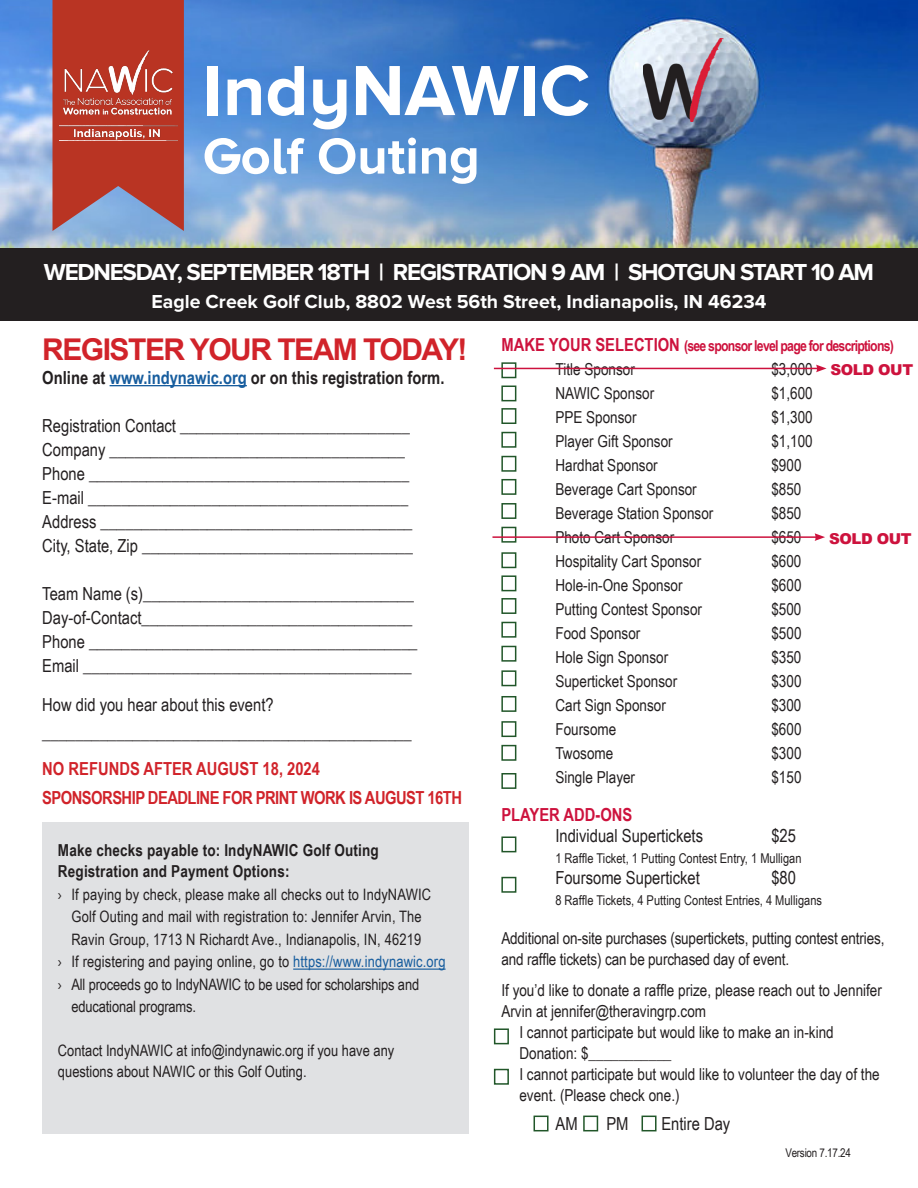
<style>
.page{position:relative;width:918px;height:1188px;background:#fff}
.page>*{position:absolute;margin:0;border:0;box-sizing:border-box;transform-origin:0 0}
.t1{font:700 73.5px "Proxima Nova A";color:#fff}
.t2{font:700 52.5px "Proxima Nova A";color:#fff}
.t3{font:700 30px "Arial";letter-spacing:-.05em;color:#d1232a}
.t4{font:700 24px "Proxima Nova";letter-spacing:-.05em;color:#fff}
.t5{font:700 19.5px "Proxima Nova";color:#fff}
.t6{font:18px "Arial Narrow";color:#231f20}
.t7{font:700 18px "Arial Narrow";color:#231f20}
.t8{font:700 18px "Arial Narrow";letter-spacing:-.03em;color:#d1232a}
.t9{font:700 18px "Arial Narrow";color:#d1232a}
.t10{font:700 18px "Arial Narrow";color:#cd123d}
.t11{font:16.5px/21px "Arial Narrow";color:#231f20}
.t12{font:700 16.5px "Arial Narrow";letter-spacing:.01em;color:#231f20}
.Body_copy{font:15.75px/22.5px "Arial Narrow";letter-spacing:.01em;color:#231f20;text-align:center}
.Body_copy-2{font:15.75px/22.5px "Arial Narrow";letter-spacing:-.01em;color:#231f20}
.t13{font:700 15px "Arial Narrow";letter-spacing:-.05em;color:#cd123d}
.t14{font:900 15px "Arial";letter-spacing:-.03em;color:#cd123d}
.t15{font:13.5px "Arial Narrow";color:#231f20}
.t16{font:12px "Arial Narrow";letter-spacing:-.02em;color:#231f20}
.s1{color:#175d9e}
.s2{font-family:"Myriad Pro"}
.s3{font-size:18px}
</style>
<div class="page">
<img style="left:0;top:0;width:918px;height:249px">
<div style="left:0;top:249px;width:918px;height:72px;background:#231f20"></div>
<svg style="left:53px;top:0;width:131px;height:231px;background:#b0463f"></svg>
<img style="left:59px;top:51px;width:118px;height:90px">
<img style="left:643px;top:38px;width:86px;height:83px">
<div style="left:42px;top:822px;width:427px;height:312px;background:#e0e1e3"></div>
<hr style="left:293px;top:969px;width:153px;height:1px;background:#175d9e">
<div style="left:501px;top:362px;width:15px;height:16px;border:2px solid #215629"></div>
<hr style="left:110px;top:385px;width:137px;height:1px;background:#175d9e">
<div style="left:501px;top:386px;width:15px;height:15px;border:2px solid #215629"></div>
<div style="left:501px;top:408px;width:15px;height:16px;border:2px solid #215629"></div>
<div style="left:501px;top:432px;width:15px;height:16px;border:2px solid #215629"></div>
<div style="left:501px;top:837px;width:15px;height:15px;border:2px solid #215629"></div>
<div style="left:501px;top:456px;width:15px;height:16px;border:2px solid #215629"></div>
<div style="left:501px;top:479px;width:15px;height:16px;border:2px solid #215629"></div>
<div style="left:501px;top:503px;width:15px;height:16px;border:2px solid #215629"></div>
<div style="left:501px;top:527px;width:15px;height:16px;border:2px solid #215629"></div>
<div style="left:501px;top:552px;width:15px;height:16px;border:2px solid #215629"></div>
<div style="left:501px;top:575px;width:15px;height:16px;border:2px solid #215629"></div>
<div style="left:501px;top:598px;width:15px;height:16px;border:2px solid #215629"></div>
<div style="left:501px;top:622px;width:15px;height:16px;border:2px solid #215629"></div>
<div style="left:501px;top:646px;width:15px;height:16px;border:2px solid #215629"></div>
<div style="left:501px;top:670px;width:15px;height:16px;border:2px solid #215629"></div>
<div style="left:501px;top:696px;width:15px;height:16px;border:2px solid #215629"></div>
<div style="left:501px;top:721px;width:15px;height:16px;border:2px solid #215629"></div>
<div style="left:501px;top:745px;width:15px;height:16px;border:2px solid #215629"></div>
<div style="left:501px;top:877px;width:15px;height:16px;border:2px solid #215629"></div>
<div style="left:494px;top:1028px;width:15px;height:16px;border:2px solid #215629"></div>
<div style="left:494px;top:1069px;width:15px;height:16px;border:2px solid #215629"></div>
<div style="left:534px;top:1116px;width:15px;height:15px;border:2px solid #215629"></div>
<div style="left:583px;top:1116px;width:15px;height:15px;border:2px solid #215629"></div>
<div style="left:642px;top:1116px;width:15px;height:15px;border:2px solid #215629"></div>
<div style="left:501px;top:773px;width:15px;height:16px;border:2px solid #215629"></div>
<hr style="left:492px;top:536px;width:325px;height:2px;background:#cd123d">
<svg style="left:815px;top:533px;width:10px;height:8px"></svg>
<hr style="left:494px;top:368px;width:324px;height:1px;background:#cd123d">
<svg style="left:816px;top:365px;width:11px;height:7px"></svg>
<p class="t1" style="left:203px;top:49px;width:389px">IndyNAWIC</p>
<p class="t2" style="left:203px;top:126px;width:278px">Golf Outing</p>
<p class="t4" style="left:44px;top:258px;width:832px">WEDNESDAY, SEPTEMBER 18TH | REGISTRATION 9 AM | SHOTGUN START 10 AM</p>
<p class="t5" style="left:152px;top:290px;width:616px">Eagle Creek Golf Club, 8802 West 56th Street, Indianapolis, IN 46234</p>
<p class="t3" style="left:42px;top:328px;width:427px">REGISTER YOUR TEAM TODAY!</p>
<p class="t7" style="left:42px;top:364px;width:404px">Online at <span class="s1">www.indynawic.org</span> or on this registration form.</p>
<p class="t6" style="left:42px;top:412px;width:369px">Registration Contact ____________________________</p>
<p class="t6" style="left:42px;top:436px;width:364px">Company ____________________________________</p>
<p class="t6" style="left:42px;top:460px;width:368px">Phone _______________________________________</p>
<p class="t6" style="left:42px;top:484px;width:368px">E-mail _______________________________________</p>
<p class="t6" style="left:42px;top:508px;width:372px">Address ______________________________________</p>
<p class="t6" style="left:42px;top:532px;width:372px">City, State, Zip _________________________________</p>
<p class="t6" style="left:42px;top:580px;width:373px">Team Name (s)_________________________________</p>
<p class="t6" style="left:42px;top:604px;width:372px">Day-of-Contact_________________________________</p>
<p class="t6" style="left:42px;top:628px;width:377px">Phone ________________________________________</p>
<p class="t6" style="left:42px;top:652px;width:371px">Email ________________________________________</p>
<p class="t6" style="left:42px;top:691px;width:233px">How did you hear about this event?</p>
<p class="t6" style="left:42px;top:720px;width:371px">_____________________________________________</p>
<p class="t9" style="left:42px;top:755px;width:279px">NO REFUNDS AFTER AUGUST 18, 2024</p>
<p class="t8" style="left:42px;top:784px;width:421px">SPONSORSHIP DEADLINE FOR PRINT WORK IS AUGUST 16TH</p>
<p class="t12" style="left:58px;top:838px;width:322px">Make checks payable to: IndyNAWIC Golf Outing</p>
<p class="t12" style="left:58px;top:859px;width:233px">Registration and Payment Options:</p>
<p class="Body_copy" style="left:58px;top:883px;width:375px"><span class="s2">›</span> If paying by check, please make all checks out to IndyNAWIC<br>Golf Outing and mail with registration to: Jennifer Arvin, The<br>Ravin Group, 1713 N Richardt Ave., Indianapolis, IN, 46219</p>
<p class="Body_copy" style="left:58px;top:950px;width:389px"><span class="s2">›</span> If registering and paying online, go to <span class="s1">https://www.indynawic.org</span></p>
<p class="Body_copy-2" style="left:71px;top:973px;width:349px;text-indent:-13px"><span class="s2">›</span> All proceeds go to IndyNAWIC to be used for scholarships and educational programs.</p>
<p class="Body_copy" style="left:58px;top:1039px;width:338px">Contact IndyNAWIC at info@indynawic.org if you have any</p>
<p class="Body_copy" style="left:58px;top:1060px;width:250px">questions about NAWIC or this Golf Outing.</p>
<p class="t13" style="left:501px;top:335px;width:394px"><span class="s3">MAKE YOUR SELECTION</span> (see sponsor level page for descriptions)</p>
<p class="t11" style="left:555px;top:358px;width:81px">Title Sponsor</p>
<p class="t11" style="left:771px;top:358px;width:43px">$3,000</p>
<p class="t11" style="left:555px;top:382px;width:100px">NAWIC Sponsor</p>
<p class="t11" style="left:771px;top:382px;width:43px">$1,600</p>
<p class="t11" style="left:555px;top:406px;width:83px">PPE Sponsor</p>
<p class="t11" style="left:771px;top:406px;width:43px">$1,300</p>
<p class="t11" style="left:555px;top:430px;width:119px">Player Gift Sponsor</p>
<p class="t11" style="left:771px;top:430px;width:43px">$1,100</p>
<p class="t11" style="left:555px;top:454px;width:104px">Hardhat Sponsor</p>
<p class="t11" style="left:771px;top:454px;width:32px">$900</p>
<p class="t11" style="left:555px;top:478px;width:143px">Beverage Cart Sponsor</p>
<p class="t11" style="left:771px;top:478px;width:32px">$850</p>
<p class="t11" style="left:555px;top:502px;width:159px">Beverage Station Sponsor</p>
<p class="t11" style="left:771px;top:502px;width:32px">$850</p>
<p class="t11" style="left:555px;top:526px;width:120px">Photo Cart Sponsor</p>
<p class="t11" style="left:771px;top:526px;width:32px">$650</p>
<p class="t11" style="left:555px;top:550px;width:147px">Hospitality Cart Sponsor</p>
<p class="t11" style="left:771px;top:550px;width:32px">$600</p>
<p class="t11" style="left:555px;top:574px;width:129px">Hole-in-One Sponsor</p>
<p class="t11" style="left:771px;top:574px;width:32px">$600</p>
<p class="t11" style="left:555px;top:598px;width:148px">Putting Contest Sponsor</p>
<p class="t11" style="left:771px;top:598px;width:32px">$500</p>
<p class="t11" style="left:555px;top:622px;width:86px">Food Sponsor</p>
<p class="t11" style="left:771px;top:622px;width:32px">$500</p>
<p class="t11" style="left:555px;top:646px;width:114px">Hole Sign Sponsor</p>
<p class="t11" style="left:771px;top:646px;width:32px">$350</p>
<p class="t11" style="left:555px;top:670px;width:123px">Superticket Sponsor</p>
<p class="t11" style="left:771px;top:670px;width:32px">$300</p>
<p class="t11" style="left:555px;top:694px;width:112px">Cart Sign Sponsor</p>
<p class="t11" style="left:771px;top:694px;width:32px">$300</p>
<p class="t11" style="left:555px;top:718px;width:62px">Foursome</p>
<p class="t11" style="left:771px;top:718px;width:32px">$600</p>
<p class="t11" style="left:555px;top:742px;width:59px">Twosome</p>
<p class="t11" style="left:771px;top:742px;width:32px">$300</p>
<p class="t11" style="left:555px;top:766px;width:81px">Single Player</p>
<p class="t11" style="left:771px;top:766px;width:32px">$150</p>
<p class="t10" style="left:501px;top:801px;width:132px">PLAYER ADD-ONS</p>
<p class="t6" style="left:555px;top:822px;width:149px">Individual Supertickets</p>
<p class="t6" style="left:771px;top:822px;width:26px">$25</p>
<p class="t15" style="left:555px;top:848px;width:248px">1 Raffle Ticket, 1 Putting Contest Entry, 1 Mulligan</p>
<p class="t6" style="left:555px;top:864px;width:146px">Foursome Superticket</p>
<p class="t6" style="left:771px;top:864px;width:26px">$80</p>
<p class="t15" style="left:555px;top:890px;width:268px">8 Raffle Tickets, 4 Putting Contest Entries, 4 Mulligans</p>
<p class="t11" style="left:501px;top:927px;width:385px">Additional on-site purchases (supertickets, putting contest entries, and raffle tickets) can be purchased day of event.</p>
<p class="t14" style="left:831px;top:359px;width:84px">SOLD OUT</p>
<p class="t14" style="left:829px;top:527px;width:84px">SOLD OUT</p>
<p class="t11" style="left:501px;top:979px;width:382px">If you’d like to donate a raffle prize, please reach out to Jennifer<br>Arvin at jennifer@theravingrp.com</p>
<p class="t11" style="left:519px;top:1021px;width:316px">I cannot participate but would like to make an in-kind</p>
<p class="t11" style="left:519px;top:1042px;width:153px">Donation: $___________</p>
<p class="t11" style="left:519px;top:1063px;width:362px">I cannot participate but would like to volunteer the day of the event. (Please check one.)</p>
<p class="t6" style="left:556px;top:1110px;width:24px">AM</p>
<p class="t6" style="left:606px;top:1110px;width:24px">PM</p>
<p class="t6" style="left:661px;top:1110px;width:70px">Entire Day</p>
<p class="t16" style="left:785px;top:1144px;width:67px">Version 7.17.24</p>
</div>
